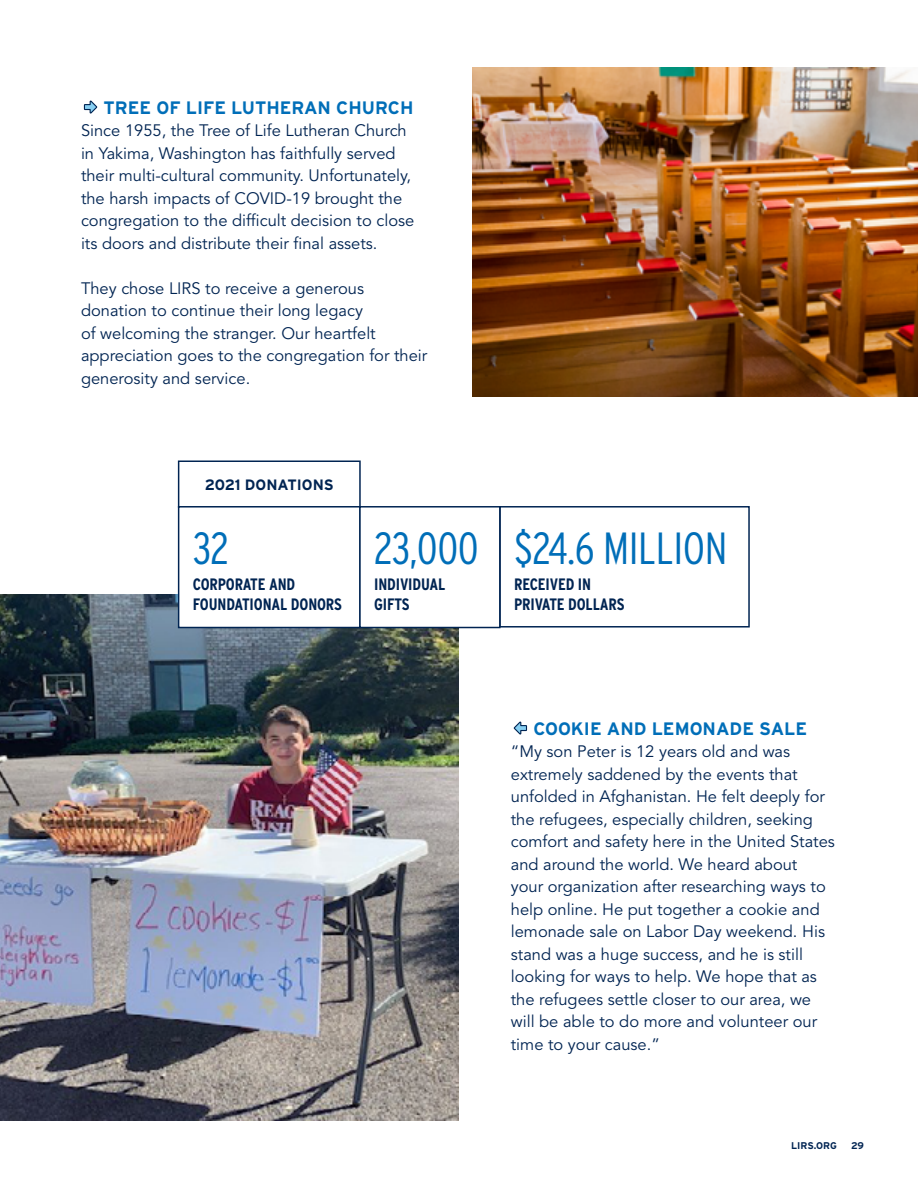
<style>
.page{position:relative;width:918px;height:1188px;background:#fff}
.page>*{position:absolute;margin:0;border:0;box-sizing:border-box;transform-origin:0 0}
.Stats_Number_Large{font:300 condensed 45px "Interstate";letter-spacing:-.01em;color:#006eb8}
.B-head{font:700 18px "Interstate";color:#006eb8}
.Body_Copy{font:16.5px/22.5px "Avenir LT Std";color:#002452}
.Caption_head{font:700 condensed 16.5px/19.5px "Interstate";letter-spacing:-.01em;color:#002452}
.B-head-2{font:700 15px "Interstate";color:#002452}
.t1{font:700 9.75px "Interstate";color:#002452}
</style>
<div class="page">
<svg style="left:83px;top:100px;width:15px;height:14px"></svg>
<svg style="left:513px;top:721px;width:15px;height:14px"></svg>
<img style="left:0;top:594px;width:459px;height:526px">
<img style="left:472px;top:68px;width:446px;height:329px">
<div style="left:178px;top:460px;width:183px;height:48px;border:2px solid #002452"></div>
<svg style="left:177px;top:505px;width:573px;height:124px"></svg>
<p class="B-head" style="left:104px;top:96px;width:311px">TREE OF LIFE LUTHERAN CHURCH</p>
<p class="Body_Copy" style="left:81px;top:120px;width:335px">Since 1955, the Tree of Life Lutheran Church in Yakima, Washington has faithfully served their multi-cultural community. Unfortunately, the harsh impacts of COVID-19 brought the congregation to the difficult decision to close its doors and distribute their final assets.</p>
<p class="Body_Copy" style="left:81px;top:277px;width:348px">They chose LIRS to receive a generous donation to continue their long legacy<br>of welcoming the stranger. Our heartfelt appreciation goes to the congregation for their generosity and service.</p>
<p class="B-head-2" style="left:205px;top:476px;width:131px">2021 DONATIONS</p>
<p class="Stats_Number_Large" style="left:193px;top:521px;width:38px">32</p>
<p class="Caption_head" style="left:193px;top:574px;width:151px">CORPORATE AND<br>FOUNDATIONAL DONORS</p>
<p class="Stats_Number_Large" style="left:374px;top:521px;width:106px">23,000</p>
<p class="Caption_head" style="left:374px;top:574px;width:73px">INDIVIDUAL<br>GIFTS</p>
<p class="Stats_Number_Large" style="left:514px;top:521px;width:215px">$24.6 MILLION</p>
<p class="Caption_head" style="left:514px;top:574px;width:112px">RECEIVED IN<br>PRIVATE DOLLARS</p>
<p class="B-head" style="left:533px;top:717px;width:275px">COOKIE AND LEMONADE SALE</p>
<p class="Body_Copy" style="left:511px;top:741px;width:326px">“My son Peter is 12 years old and was extremely saddened by the events that unfolded in Afghanistan. He felt deeply for the refugees, especially children, seeking comfort and safety here in the United States and around the world. We heard about<br>your organization after researching ways to help online. He put together a cookie and lemonade sale on Labor Day weekend. His stand was a huge success, and he is still looking for ways to help. We hope that as the refugees settle closer to our area, we will be able to do more and volunteer our time to your cause.”</p>
<p class="t1" style="left:791px;top:1139px;width:47px">LIRS.ORG</p>
<p class="t1" style="left:851px;top:1139px;width:14px">29</p>
</div>
